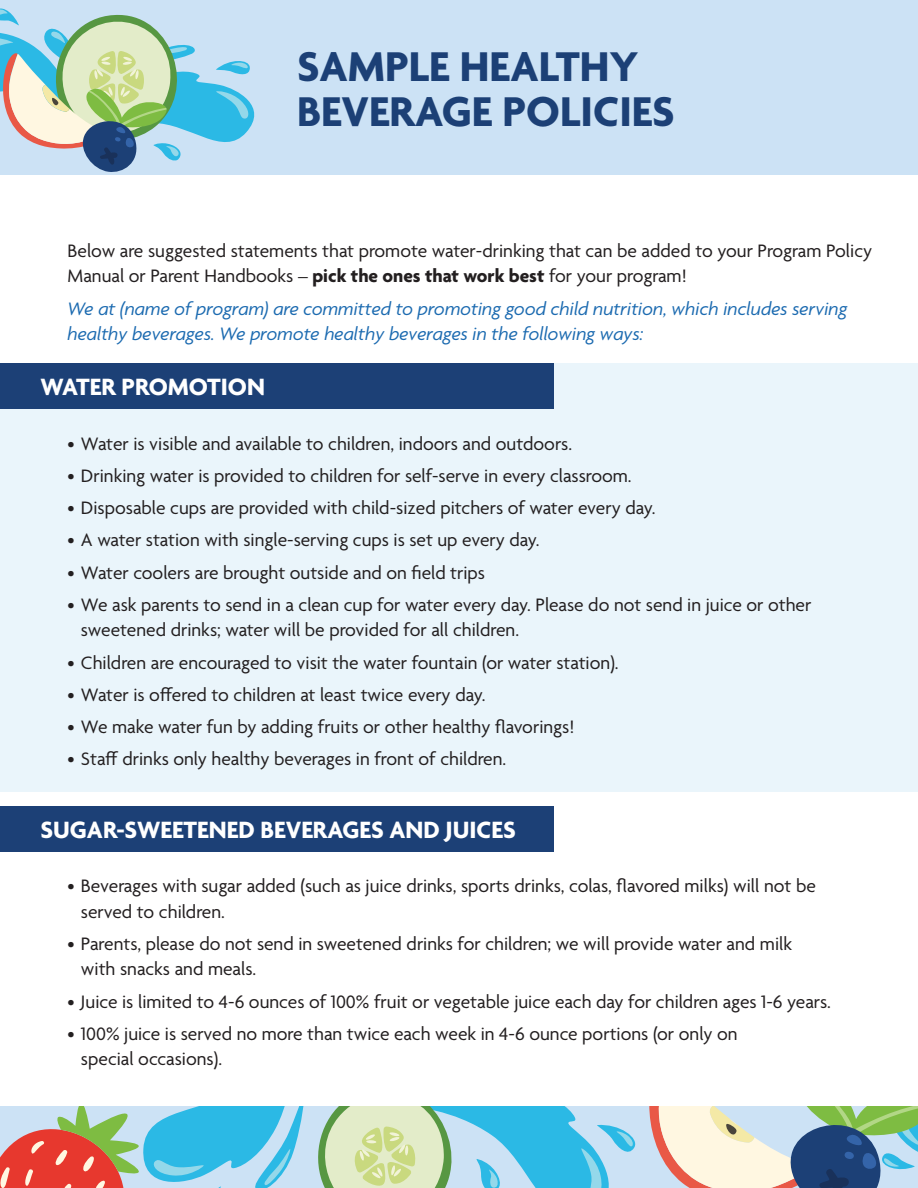
<style>
.page{position:relative;width:918px;height:1188px;background:#fff}
.page>*{position:absolute;margin:0;border:0;box-sizing:border-box;transform-origin:0 0}
.t1{font:700 45px/45px "Agenda";color:#1c4076}
.t2{font:700 25.5px "Agenda";color:#fff}
.t3{font:19.5px/25.5px "Agenda";color:#231f20}
.t4{font:italic 19.5px/25.5px "Agenda";color:#1b6ab0}
.s1{font-weight:700}
</style>
<div class="page">
<div style="left:0;top:0;width:918px;height:176px;background:#cce2f5"></div>
<svg style="left:0;top:8px;width:255px;height:164px"></svg>
<svg style="left:0;top:1106px;width:918px;height:82px;background:#a0c0c2"></svg>
<div style="left:0;top:806px;width:554px;height:45px;background:#1c4076"></div>
<div style="left:0;top:363px;width:918px;height:429px;background:#eaf5fb"></div>
<div style="left:0;top:363px;width:554px;height:46px;background:#1c4076"></div>
<h1 class="t1" style="left:297px;top:47px;width:379px">SAMPLE HEALTHY<br>BEVERAGE POLICIES</h1>
<p class="t3" style="left:68px;top:239px;width:806px">Below are suggested statements that promote water-drinking that can be added to your Program Policy<br>Manual or Parent Handbooks – <span class="s1">pick the ones that work best</span> for your program!</p>
<p class="t4" style="left:68px;top:296px;width:781px">We at (name of program) are committed to promoting good child nutrition, which includes serving healthy beverages. We promote healthy beverages in the following ways:</p>
<h2 class="t2" style="left:40px;top:373px;width:226px">WATER PROMOTION</h2>
<p class="t3" style="left:68px;top:432px;width:506px">• Water is visible and available to children, indoors and outdoors.</p>
<p class="t3" style="left:68px;top:464px;width:566px">• Drinking water is provided to children for self-serve in every classroom.</p>
<p class="t3" style="left:68px;top:496px;width:590px">• Disposable cups are provided with child-sized pitchers of water every day.</p>
<p class="t3" style="left:68px;top:529px;width:474px">• A water station with single-serving cups is set up every day.</p>
<p class="t3" style="left:68px;top:561px;width:419px">• Water coolers are brought outside and on field trips</p>
<p class="t3" style="left:81px;top:593px;width:732px;text-indent:-13px">• We ask parents to send in a clean cup for water every day. Please do not send in juice or other sweetened drinks; water will be provided for all children.</p>
<p class="t3" style="left:68px;top:651px;width:553px">• Children are encouraged to visit the water fountain (or water station).</p>
<p class="t3" style="left:68px;top:683px;width:419px">• Water is offered to children at least twice every day.</p>
<p class="t3" style="left:68px;top:715px;width:508px">• We make water fun by adding fruits or other healthy flavorings!</p>
<p class="t3" style="left:68px;top:748px;width:440px">• Staff drinks only healthy beverages in front of children.</p>
<h2 class="t2" style="left:40px;top:816px;width:477px">SUGAR-SWEETENED BEVERAGES AND JUICES</h2>
<p class="t3" style="left:81px;top:874px;width:736px;text-indent:-13px">• Beverages with sugar added (such as juice drinks, sports drinks, colas, flavored milks) will not be served to children.</p>
<p class="t3" style="left:81px;top:932px;width:713px;text-indent:-13px">• Parents, please do not send in sweetened drinks for children; we will provide water and milk with snacks and meals.</p>
<p class="t3" style="left:68px;top:990px;width:765px">• Juice is limited to 4-6 ounces of 100% fruit or vegetable juice each day for children ages 1-6 years.</p>
<p class="t3" style="left:81px;top:1022px;width:658px;text-indent:-13px">• 100% juice is served no more than twice each week in 4-6 ounce portions (or only on special occasions).</p>
</div>
